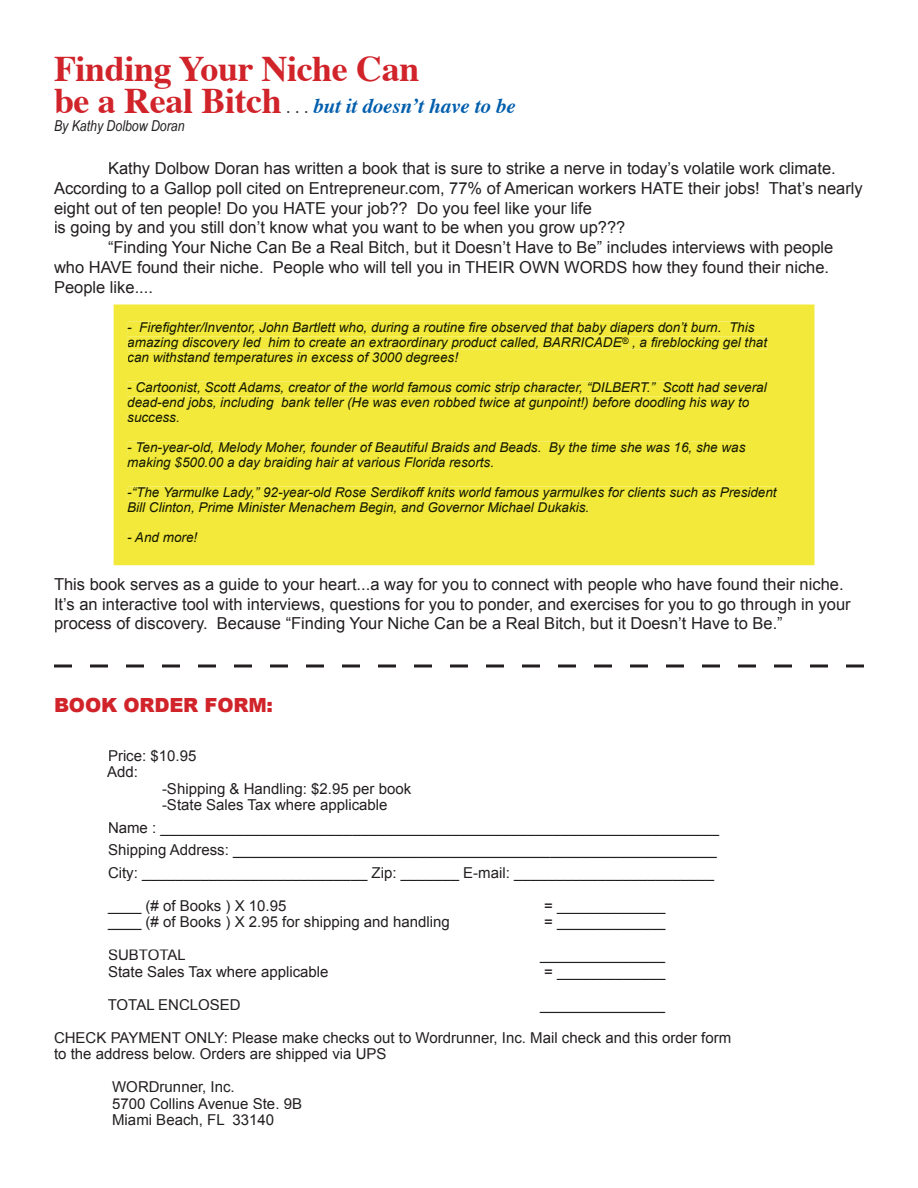
<style>
.page{position:relative;width:918px;height:1188px;background:#fff}
.page>*{position:absolute;margin:0;border:0;box-sizing:border-box;transform-origin:0 0}
.t1{font:700 36px "Times";letter-spacing:-.01em;color:#d1232a}
.t2{font:italic 700 21px "Times";letter-spacing:-.005em;color:#015ead}
.t3{font:900 19.5px "Arial";letter-spacing:-.01em;color:#d1232a}
.t4{font:16.5px/19.8px "Arial";color:#231f20}
.t5{font:15px/16.5px "Arial";color:#231f20}
.t6{font:italic 15px "Arial Narrow";color:#231f20}
.t7{font:italic 13.5px/15px "Arial";color:#131800}
.s1{font-style:normal;font-size:36px;color:#d1232a}
.s2{font-weight:400;font-style:normal;font-size:18px;color:#231f20}
</style>
<div class="page">
<div style="left:114px;top:305px;width:700px;height:260px;background:#f2e93b"></div>
<div style="left:128px;top:322px;width:627px;height:12px;background:#f2e93b"></div>
<div style="left:128px;top:337px;width:640px;height:12px;background:#f2e93b"></div>
<div style="left:128px;top:352px;width:331px;height:12px;background:#f2e93b"></div>
<div style="left:128px;top:382px;width:639px;height:12px;background:#f2e93b"></div>
<div style="left:128px;top:397px;width:621px;height:12px;background:#f2e93b"></div>
<div style="left:128px;top:414px;width:50px;height:8px;background:#f2e93b"></div>
<div style="left:128px;top:442px;width:618px;height:12px;background:#f2e93b"></div>
<div style="left:128px;top:456px;width:365px;height:13px;background:#f2e93b"></div>
<div style="left:128px;top:487px;width:649px;height:12px;background:#f2e93b"></div>
<div style="left:128px;top:502px;width:460px;height:12px;background:#f2e93b"></div>
<div style="left:128px;top:532px;width:70px;height:10px;background:#f2e93b"></div>
<hr style="left:846px;top:664px;width:18px;height:3px;background:#231f20">
<hr style="left:810px;top:664px;width:18px;height:3px;background:#231f20">
<hr style="left:774px;top:664px;width:18px;height:3px;background:#231f20">
<hr style="left:738px;top:664px;width:18px;height:3px;background:#231f20">
<hr style="left:702px;top:664px;width:18px;height:3px;background:#231f20">
<hr style="left:666px;top:664px;width:18px;height:3px;background:#231f20">
<hr style="left:630px;top:664px;width:18px;height:3px;background:#231f20">
<hr style="left:594px;top:664px;width:18px;height:3px;background:#231f20">
<hr style="left:558px;top:664px;width:18px;height:3px;background:#231f20">
<hr style="left:522px;top:664px;width:18px;height:3px;background:#231f20">
<hr style="left:486px;top:664px;width:18px;height:3px;background:#231f20">
<hr style="left:450px;top:664px;width:18px;height:3px;background:#231f20">
<hr style="left:414px;top:664px;width:18px;height:3px;background:#231f20">
<hr style="left:378px;top:664px;width:18px;height:3px;background:#231f20">
<hr style="left:342px;top:664px;width:18px;height:3px;background:#231f20">
<hr style="left:306px;top:664px;width:18px;height:3px;background:#231f20">
<hr style="left:270px;top:664px;width:18px;height:3px;background:#231f20">
<hr style="left:234px;top:664px;width:18px;height:3px;background:#231f20">
<hr style="left:198px;top:664px;width:18px;height:3px;background:#231f20">
<hr style="left:162px;top:664px;width:18px;height:3px;background:#231f20">
<hr style="left:126px;top:664px;width:18px;height:3px;background:#231f20">
<hr style="left:90px;top:664px;width:18px;height:3px;background:#231f20">
<hr style="left:54px;top:664px;width:18px;height:3px;background:#231f20">
<h1 class="t1" style="left:54px;top:45px;width:367px">Finding Your Niche Can</h1>
<p class="t2" style="left:54px;top:92px;width:463px"><span class="s1">be a Real Bitch</span> <span class="s2">. . .</span> but it doesn’t have to be</p>
<p class="t6" style="left:54px;top:117px;width:132px">By Kathy Dolbow Doran</p>
<p class="t4" style="left:108px;top:158px;width:729px">Kathy Dolbow Doran has written a book that is sure to strike a nerve in today’s volatile work climate.</p>
<p class="t4" style="left:54px;top:178px;width:810px">According to a Gallop poll cited on Entrepreneur.com, 77% of American workers HATE their jobs! That’s nearly</p>
<p class="t4" style="left:54px;top:198px;width:540px">eight out of ten people! Do you HATE your job?? Do you feel like your life</p>
<p class="t4" style="left:54px;top:218px;width:573px">is going by and you still don’t know what you want to be when you grow up???</p>
<p class="t4" style="left:108px;top:238px;width:727px">“Finding Your Niche Can Be a Real Bitch, but it Doesn’t Have to Be” includes interviews with people</p>
<p class="t4" style="left:54px;top:257px;width:777px">who HAVE found their niche. People who will tell you in THEIR OWN WORDS how they found their niche.</p>
<p class="t4" style="left:54px;top:277px;width:101px">People like....</p>
<p class="t7" style="left:127px;top:319px;width:641px">- Firefighter/Inventor, John Bartlett who, during a routine fire observed that baby diapers don’t burn. This amazing discovery led him to create an extraordinary product called, BARRICADE<sup>®</sup> , a fireblocking gel that can withstand temperatures in excess of 3000 degrees!</p>
<p class="t7" style="left:127px;top:379px;width:641px">- Cartoonist, Scott Adams, creator of the world famous comic strip character, “DILBERT.” Scott had several dead-end jobs, including bank teller (He was even robbed twice at gunpoint!) before doodling his way to success.</p>
<p class="t7" style="left:127px;top:439px;width:620px">- Ten-year-old, Melody Moher, founder of Beautiful Braids and Beads. By the time she was 16, she was making $500.00 a day braiding hair at various Florida resorts.</p>
<p class="t7" style="left:127px;top:484px;width:651px">-“The Yarmulke Lady,” 92-year-old Rose Serdikoff knits world famous yarmulkes for clients such as President<br>Bill Clinton, Prime Minister Menachem Begin, and Governor Michael Dukakis.</p>
<p class="t7" style="left:127px;top:529px;width:72px">- And more!</p>
<p class="t4" style="left:54px;top:574px;width:798px">This book serves as a guide to your heart...a way for you to connect with people who have found their niche.<br>It’s an interactive tool with interviews, questions for you to ponder, and exercises for you to go through in your process of discovery. Because “Finding Your Niche Can be a Real Bitch, but it Doesn’t Have to Be.”</p>
<p class="t3" style="left:54px;top:694px;width:221px">BOOK ORDER FORM:</p>
<p class="t5" style="left:107px;top:747px;width:91px">Price: $10.95<br>Add:</p>
<p class="t5" style="left:162px;top:780px;width:251px">-Shipping &amp; Handling: $2.95 per book -State Sales Tax where applicable</p>
<p class="t5" style="left:108px;top:816px;width:613px;line-height:22.5px">Name : ___________________________________________________________________<br>Shipping Address: __________________________________________________________<br>City: ___________________________ Zip: _______ E-mail: ________________________</p>
<p class="t5" style="left:108px;top:897px;width:180px">____ (# of Books ) X 10.95</p>
<p class="t5" style="left:544px;top:897px;width:123px">= _____________</p>
<p class="t5" style="left:108px;top:914px;width:343px">____ (# of Books ) X 2.95 for shipping and handling</p>
<p class="t5" style="left:544px;top:914px;width:123px">= _____________</p>
<p class="t5" style="left:108px;top:947px;width:79px">SUBTOTAL</p>
<p class="t5" style="left:540px;top:947px;width:127px">_______________</p>
<p class="t5" style="left:108px;top:963px;width:222px">State Sales Tax where applicable</p>
<p class="t5" style="left:544px;top:963px;width:123px">= _____________</p>
<p class="t5" style="left:108px;top:996px;width:135px">TOTAL ENCLOSED</p>
<p class="t5" style="left:540px;top:996px;width:127px">_______________</p>
<p class="t5" style="left:54px;top:1029px;width:679px">CHECK PAYMENT ONLY: Please make checks out to Wordrunner, Inc. Mail check and this order form to the address below. Orders are shipped via UPS</p>
<p class="t5" style="left:112px;top:1079px;width:191px">WORDrunner, Inc.<br>5700 Collins Avenue Ste. 9B<br>Miami Beach, FL 33140</p>
</div>
